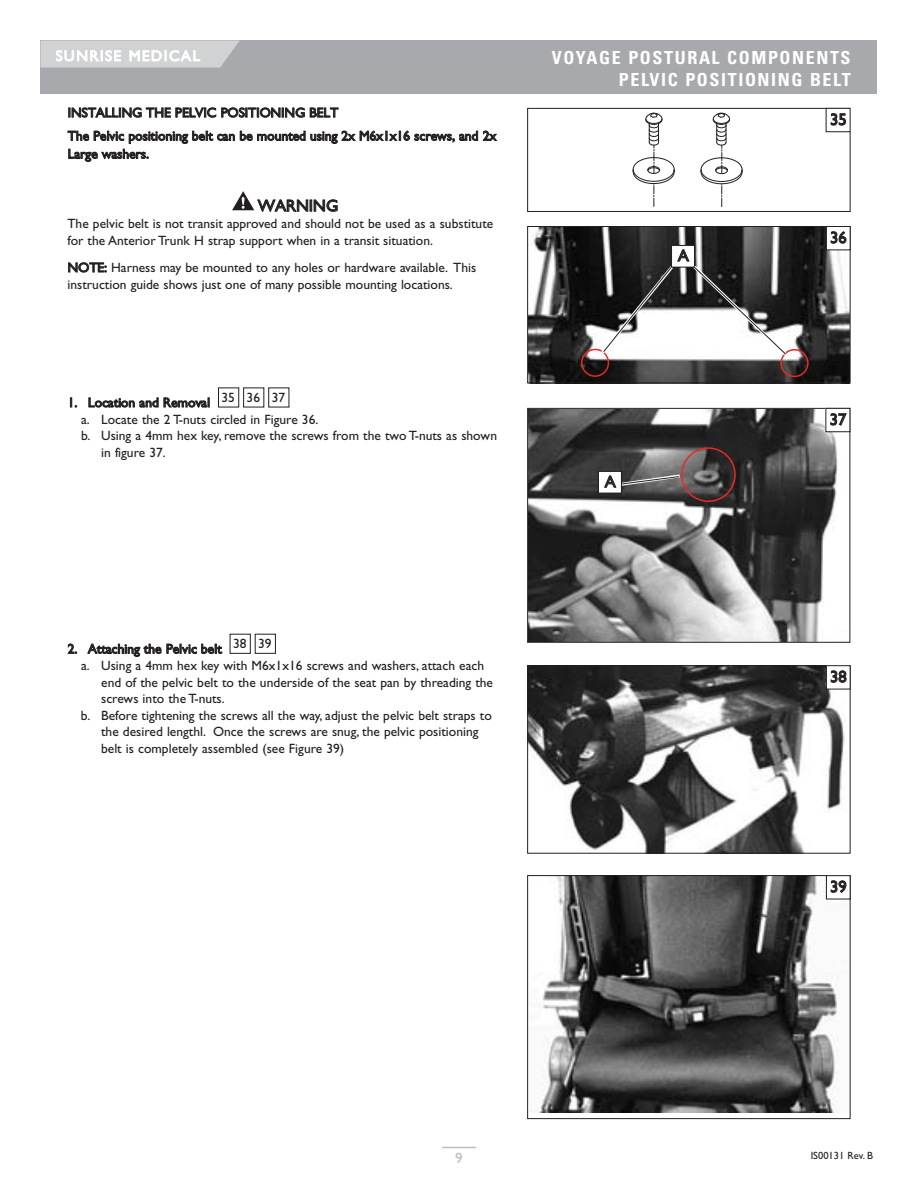
<style>
.page{position:relative;width:918px;height:1188px;background:#fff}
.page>*{position:absolute;margin:0;border:0;box-sizing:border-box;transform-origin:0 0}
.t1{font:700 condensed 18px/21.6px "Univers LT Std";letter-spacing:.09em;color:#fff;text-align:right}
.t2{font:16.5px "Gill Sans Std";color:#231f20}
.t3{font:15px "Gill Sans Std";color:#bcbdc0}
.t4{font:13.5px/16.5px "Gill Sans Std";color:#231f20}
.t5{font:10.5px "Gill Sans Std";color:#231f20}
</style>
<div class="page">
<div style="left:40px;top:40px;width:838px;height:54px;background:#a8a9ad"></div>
<svg style="left:40px;top:40px;width:200px;height:28px;background:#d2d3d5"></svg>
<hr style="left:442px;top:1147px;width:34px;height:1px;background:#bcbdc0">
<svg style="left:69px;top:107px;width:270px;height:11px"></svg>
<svg style="left:68px;top:131px;width:429px;height:31px"></svg>
<svg style="left:68px;top:262px;width:39px;height:11px"></svg>
<svg style="left:70px;top:398px;width:7px;height:9px"></svg>
<svg style="left:89px;top:397px;width:120px;height:11px"></svg>
<svg style="left:68px;top:644px;width:9px;height:10px"></svg>
<svg style="left:87px;top:644px;width:135px;height:13px"></svg>
<svg style="left:232px;top:191px;width:106px;height:21px"></svg>
<div style="left:218px;top:388px;width:21px;height:19px;border:1px solid #231f20"></div>
<div style="left:230px;top:634px;width:21px;height:20px;border:1px solid #231f20"></div>
<div style="left:255px;top:634px;width:21px;height:20px;border:1px solid #231f20"></div>
<img style="left:529px;top:410px;width:319px;height:231px">
<div style="left:527px;top:408px;width:323px;height:235px;border:1px solid #231f20"></div>
<img style="left:529px;top:667px;width:319px;height:185px">
<div style="left:527px;top:665px;width:323px;height:189px;border:1px solid #231f20"></div>
<img style="left:528px;top:228px;width:322px;height:156px">
<div style="left:527px;top:226px;width:323px;height:157px;border:1px solid #231f20"></div>
<div style="left:826px;top:226px;width:24px;height:24px;background:#fff"></div>
<div style="left:826px;top:226px;width:24px;height:24px;border:1px solid #231f20"></div>
<svg style="left:831px;top:231px;width:16px;height:13px"></svg>
<div style="left:826px;top:408px;width:24px;height:24px;background:#fff"></div>
<div style="left:825px;top:408px;width:25px;height:24px;border:1px solid #231f20"></div>
<svg style="left:830px;top:413px;width:17px;height:13px"></svg>
<div style="left:826px;top:666px;width:24px;height:23px;background:#fff"></div>
<div style="left:826px;top:665px;width:24px;height:24px;border:1px solid #231f20"></div>
<svg style="left:831px;top:670px;width:16px;height:13px"></svg>
<div style="left:672px;top:245px;width:22px;height:22px;background:#fff"></div>
<div style="left:671px;top:245px;width:24px;height:22px;border:1px solid #231f20"></div>
<svg style="left:581px;top:249px;width:228px;height:128px"></svg>
<img style="left:529px;top:877px;width:319px;height:236px">
<div style="left:527px;top:875px;width:323px;height:244px;border:1px solid #231f20"></div>
<div style="left:826px;top:876px;width:24px;height:23px;background:#fff"></div>
<div style="left:826px;top:875px;width:24px;height:24px;border:1px solid #231f20"></div>
<svg style="left:831px;top:880px;width:15px;height:13px"></svg>
<div style="left:598px;top:471px;width:23px;height:22px;background:#fff"></div>
<div style="left:598px;top:471px;width:24px;height:22px;border:1px solid #231f20"></div>
<svg style="left:604px;top:447px;width:132px;height:55px;background:#635c5c"></svg>
<svg style="left:633px;top:113px;width:42px;height:93px"></svg>
<svg style="left:700px;top:113px;width:43px;height:94px"></svg>
<div style="left:527px;top:108px;width:323px;height:104px;border:1px solid #231f20"></div>
<div style="left:826px;top:108px;width:24px;height:24px;background:#fff"></div>
<div style="left:826px;top:108px;width:25px;height:24px;border:1px solid #231f20"></div>
<svg style="left:831px;top:113px;width:15px;height:13px"></svg>
<p class="t4" style="left:68px;top:102px;width:430px;line-height:23.2px">INSTALLING THE PELVIC POSITIONING BELT<br>The Pelvic positioning belt can be mounted using 2x M6x1x16 screws, and 2x</p>
<p class="t4" style="left:68px;top:147px;width:83px">Large washers.</p>
<p class="t2" style="left:258px;top:199px;width:82px">WARNING</p>
<p class="t4" style="left:67px;top:217px;width:427px">The pelvic belt is not transit approved and should not be used as a substitute for the Anterior Trunk H strap support when in a transit situation.</p>
<p class="t4" style="left:68px;top:261px;width:410px">NOTE: Harness may be mounted to any holes or hardware available. This instruction guide shows just one of many possible mounting locations.</p>
<p class="t4" style="left:221px;top:390px;width:40px">35 36</p>
<p class="t4" style="left:272px;top:390px;width:15px">37</p>
<p class="t4" style="left:68px;top:396px;width:144px">1. Location and Removal</p>
<p class="t4" style="left:81px;top:412px;width:239px">a. Locate the 2 T-nuts circled in Figure 36.</p>
<p class="t4" style="left:81px;top:429px;width:418px">b. Using a 4mm hex key, remove the screws from the two T-nuts as shown</p>
<p class="t4" style="left:101px;top:445px;width:66px">in figure 37.</p>
<h1 class="t1" style="left:552px;top:49px;width:301px">VOYAGE POSTURAL COMPONENTS<br>PELVIC POSITIONING BELT</h1>
<p class="t2" style="left:830px;top:113px;width:18px">35</p>
<p class="t2" style="left:678px;top:249px;width:13px">A</p>
<p class="t2" style="left:605px;top:475px;width:13px">A</p>
<p class="t2" style="left:830px;top:231px;width:18px">36</p>
<p class="t2" style="left:830px;top:413px;width:18px">37</p>
<p class="t4" style="left:233px;top:636px;width:40px">38 39</p>
<p class="t4" style="left:68px;top:642px;width:156px">2. Attaching the Pelvic belt</p>
<p class="t4" style="left:81px;top:659px;width:405px">a. Using a 4mm hex key with M6x1x16 screws and washers, attach each</p>
<p class="t4" style="left:101px;top:675px;width:393px">end of the pelvic belt to the underside of the seat pan by threading the</p>
<p class="t4" style="left:101px;top:692px;width:125px">screws into the T-nuts.</p>
<p class="t4" style="left:81px;top:708px;width:412px">b. Before tightening the screws all the way, adjust the pelvic belt straps to</p>
<p class="t4" style="left:101px;top:725px;width:379px">the desired lengthl. Once the screws are snug, the pelvic positioning</p>
<p class="t4" style="left:101px;top:741px;width:245px">belt is completely assembled (see Figure 39)</p>
<p class="t2" style="left:830px;top:670px;width:18px">38</p>
<p class="t2" style="left:830px;top:880px;width:18px">39</p>
<p class="t3" style="left:455px;top:1152px;width:9px">9</p>
<p class="t5" style="left:811px;top:1152px;width:64px">IS00131 Rev. B</p>
</div>
